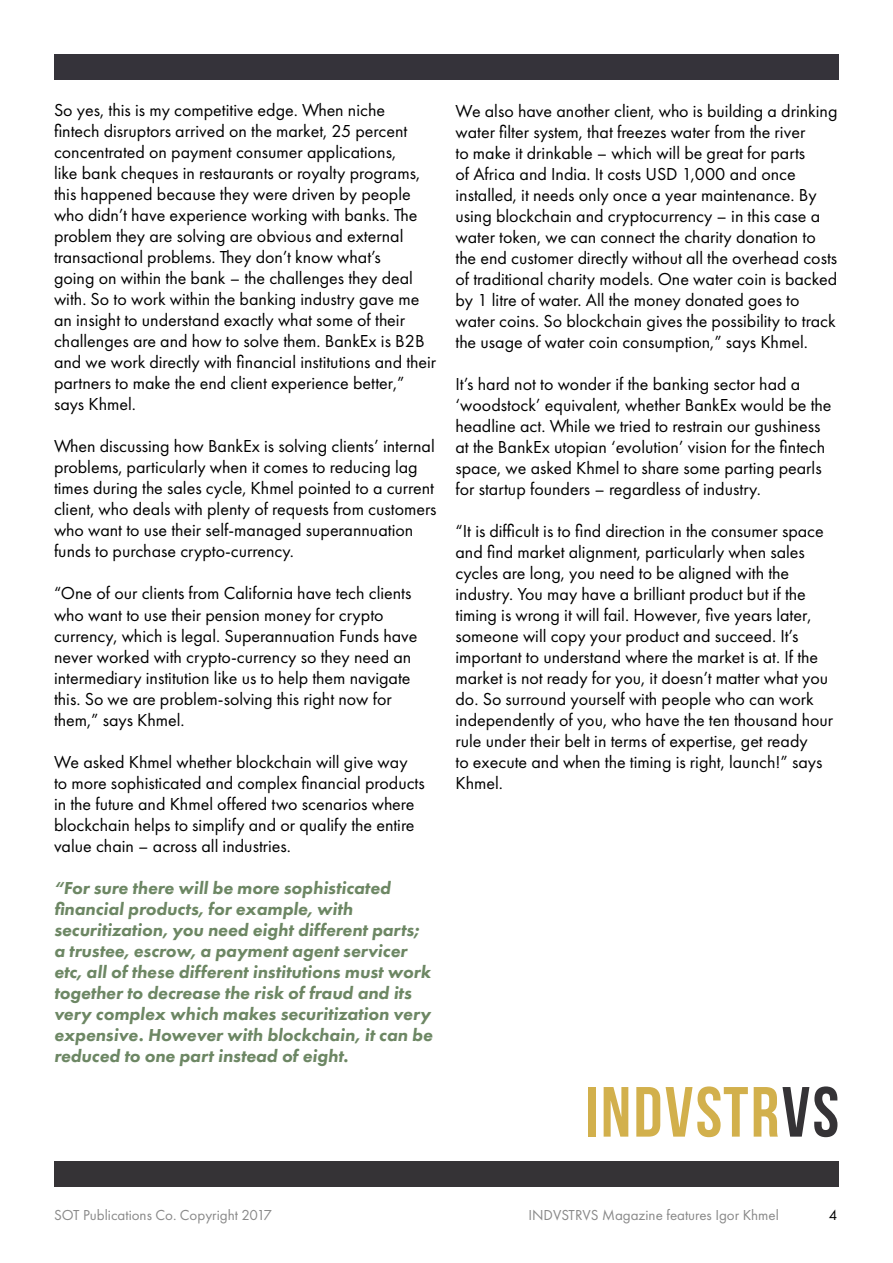
<style>
.page{position:relative;width:893px;height:1263px;background:#fff}
.page>*{position:absolute;margin:0;border:0;box-sizing:border-box;transform-origin:0 0}
.t1{font:18px/21px "Futura PT";color:#000}
.t2{font:italic 800 18px/21px "Futura PT";color:#6d8764}
.t3{font:15px "Futura PT";color:#898989}
.t4{font:15px "Futura PT";color:#000}
</style>
<div class="page">
<div style="left:54px;top:1161px;width:785px;height:26px;background:#353336"></div>
<div style="left:54px;top:54px;width:785px;height:26px;background:#35333a"></div>
<div style="left:588px;top:1087px;width:8px;height:49px;background:#d2b04c"></div>
<svg style="left:604px;top:1087px;width:24px;height:49px"></svg>
<svg style="left:636px;top:1087px;width:24px;height:49px"></svg>
<svg style="left:666px;top:1086px;width:82px;height:51px"></svg>
<svg style="left:754px;top:1086px;width:83px;height:51px"></svg>
<p class="t1" style="left:54px;top:100px;width:384px">So yes, this is my competitive edge. When niche<br>fintech disruptors arrived on the market, 25 percent concentrated on payment consumer applications,<br>like bank cheques in restaurants or royalty programs, this happened because they were driven by people who didn’t have experience working with banks. The problem they are solving are obvious and external transactional problems. They don’t know what’s<br>going on within the bank – the challenges they deal with. So to work within the banking industry gave me an insight to understand exactly what some of their challenges are and how to solve them. BankEx is B2B and we work directly with financial institutions and their partners to make the end client experience better,” says Khmel.</p>
<p class="t1" style="left:54px;top:436px;width:384px">When discussing how BankEx is solving clients’ internal problems, particularly when it comes to reducing lag times during the sales cycle, Khmel pointed to a current client, who deals with plenty of requests from customers who want to use their self-managed superannuation funds to purchase crypto-currency.</p>
<p class="t1" style="left:54px;top:583px;width:365px">“One of our clients from California have tech clients who want to use their pension money for crypto currency, which is legal. Superannuation Funds have never worked with crypto-currency so they need an intermediary institution like us to help them navigate this. So we are problem-solving this right now for them,” says Khmel.</p>
<p class="t1" style="left:54px;top:751px;width:372px">We asked Khmel whether blockchain will give way to more sophisticated and complex financial products in the future and Khmel offered two scenarios where blockchain helps to simplify and or qualify the entire value chain – across all industries.</p>
<p class="t2" style="left:54px;top:877px;width:380px">“For sure there will be more sophisticated financial products, for example, with securitization, you need eight different parts; a trustee, escrow, a payment agent servicer etc, all of these different institutions must work together to decrease the risk of fraud and its very complex which makes securitization very expensive. However with blockchain, it can be reduced to one part instead of eight.</p>
<p class="t1" style="left:455px;top:100px;width:384px">We also have another client, who is building a drinking water filter system, that freezes water from the river<br>to make it drinkable – which will be great for parts<br>of Africa and India. It costs USD 1,000 and once installed, it needs only once a year maintenance. By using blockchain and cryptocurrency – in this case a water token, we can connect the charity donation to the end customer directly without all the overhead costs of traditional charity models. One water coin is backed by 1 litre of water. All the money donated goes to water coins. So blockchain gives the possibility to track the usage of water coin consumption,” says Khmel.</p>
<p class="t1" style="left:455px;top:373px;width:378px">It’s hard not to wonder if the banking sector had a ‘woodstock’ equivalent, whether BankEx would be the headline act. While we tried to restrain our gushiness at the BankEx utopian ‘evolution’ vision for the fintech space, we asked Khmel to share some parting pearls for startup founders – regardless of industry.</p>
<p class="t1" style="left:455px;top:520px;width:379px">“It is difficult is to find direction in the consumer space and find market alignment, particularly when sales cycles are long, you need to be aligned with the industry. You may have a brilliant product but if the timing is wrong it will fail. However, five years later, someone will copy your product and succeed. It’s important to understand where the market is at. If the market is not ready for you, it doesn’t matter what you do. So surround yourself with people who can work independently of you, who have the ten thousand hour rule under their belt in terms of expertise, get ready<br>to execute and when the timing is right, launch!” says Khmel.</p>
<p class="t3" style="left:54px;top:1206px;width:220px">SOT Publications Co. Copyright 2017</p>
<p class="t3" style="left:528px;top:1206px;width:252px">INDVSTRVS Magazine features Igor Khmel</p>
<p class="t4" style="left:829px;top:1206px;width:10px">4</p>
</div>
